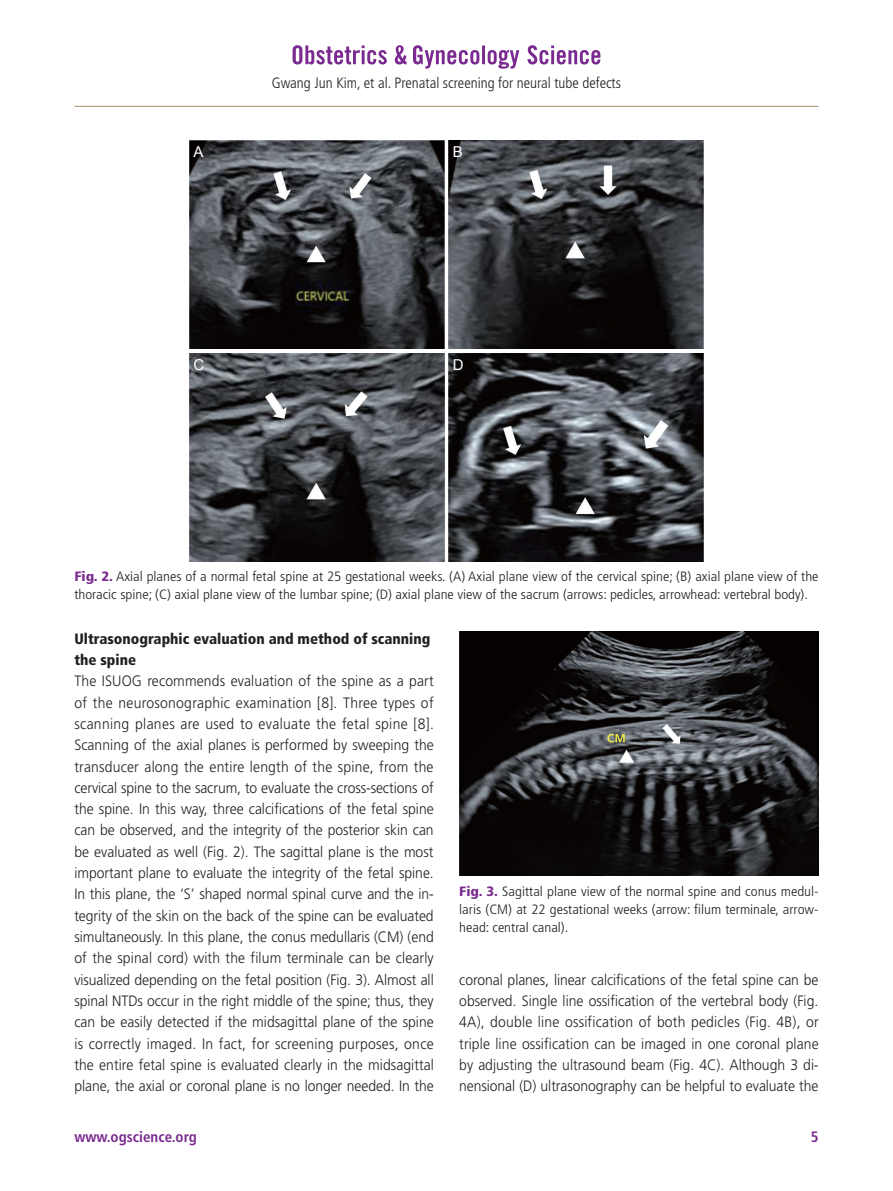
<style>
.page{position:relative;width:893px;height:1191px;background:#fff}
.page>*{position:absolute;margin:0;border:0;box-sizing:border-box;transform-origin:0 0}
.t1{font:300 15px/21.3px "Frutiger LT Std";letter-spacing:-.005em;color:#231f20;text-align:justify;scale:.93 1}
.t2{font:300 condensed 15px "Frutiger LT Std";color:#231f20}
.t3{font:900 condensed 15px/21.3px "Frutiger LT Std";color:#231f20}
.t4{font:700 condensed 15px "Frutiger LT Std";color:#7a2a90}
.t5{font:15px "Arial";color:#fff}
.t6{font:300 condensed 13.5px/18px "Frutiger LT Std";color:#231f20;scale:1.1 1}
.s1{font-weight:900;color:#7a2a90}
</style>
<div class="page">
<hr style="left:74px;top:106px;width:745px;height:1px;background:#af9877">
<svg style="left:527px;top:45px;width:73px;height:19px"></svg>
<svg style="left:413px;top:45px;width:106px;height:24px"></svg>
<svg style="left:293px;top:45px;width:114px;height:19px"></svg>
<img style="left:189px;top:140px;width:255px;height:209px">
<img style="left:189px;top:353px;width:255px;height:208px">
<img style="left:449px;top:140px;width:255px;height:209px">
<img style="left:449px;top:353px;width:255px;height:208px">
<img style="left:459px;top:631px;width:360px;height:245px">
<p class="t5" style="left:193px;top:142px;width:12px">A</p>
<p class="t2" style="left:272px;top:74px;width:351px">Gwang Jun Kim, et al. Prenatal screening for neural tube defects</p>
<p class="t5" style="left:453px;top:142px;width:12px">B</p>
<p class="t5" style="left:193px;top:355px;width:12px">C</p>
<p class="t5" style="left:453px;top:355px;width:12px">D</p>
<p class="t6" style="left:74px;top:567px;width:678px"><span class="s1">Fig. 2.</span> Axial planes of a normal fetal spine at 25 gestational weeks. (A) Axial plane view of the cervical spine; (B) axial plane view of the thoracic spine; (C) axial plane view of the lumbar spine; (D) axial plane view of the sacrum (arrows: pedicles, arrowhead: vertebral body).</p>
<p class="t3" style="left:74px;top:628px;width:357px">Ultrasonographic evaluation and method of scanning the spine</p>
<p class="t1" style="left:74px;top:670px;width:388px">The ISUOG recommends evaluation of the spine as a part of the neurosonographic examination [8]. Three types of scanning planes are used to evaluate the fetal spine [8].<br>Scanning of the axial planes is performed by sweeping the transducer along the entire length of the spine, from the cervical spine to the sacrum, to evaluate the cross-sections of the spine. In this way, three calcifications of the fetal spine can be observed, and the integrity of the posterior skin can be evaluated as well (Fig. 2). The sagittal plane is the most important plane to evaluate the integrity of the fetal spine.<br>In this plane, the ‘S’ shaped normal spinal curve and the in&shy;tegrity of the skin on the back of the spine can be evaluated simultaneously. In this plane, the conus medullaris (CM) (end of the spinal cord) with the filum terminale can be clearly visualized depending on the fetal position (Fig. 3). Almost all spinal NTDs occur in the right middle of the spine; thus, they can be easily detected if the midsagittal plane of the spine is correctly imaged. In fact, for screening purposes, once the entire fetal spine is evaluated clearly in the midsagittal plane, the axial or coronal plane is no longer needed. In the</p>
<p class="t6" style="left:459px;top:882px;width:328px;text-align:justify"><span class="s1">Fig. 3.</span> Sagittal plane view of the normal spine and conus medul&shy;laris (CM) at 22 gestational weeks (arrow: filum terminale, arrow&shy;head: central canal).</p>
<p class="t1" style="left:459px;top:969px;width:388px">coronal planes, linear calcifications of the fetal spine can be observed. Single line ossification of the vertebral body (Fig.<br>4A), double line ossification of both pedicles (Fig. 4B), or triple line ossification can be imaged in one coronal plane by adjusting the ultrasound beam (Fig. 4C). Although 3 di&shy;nensional (D) ultrasonography can be helpful to evaluate the</p>
<p class="t4" style="left:74px;top:1128px;width:124px">www.ogscience.org</p>
<p class="t4" style="left:811px;top:1128px;width:9px">5</p>
</div>
